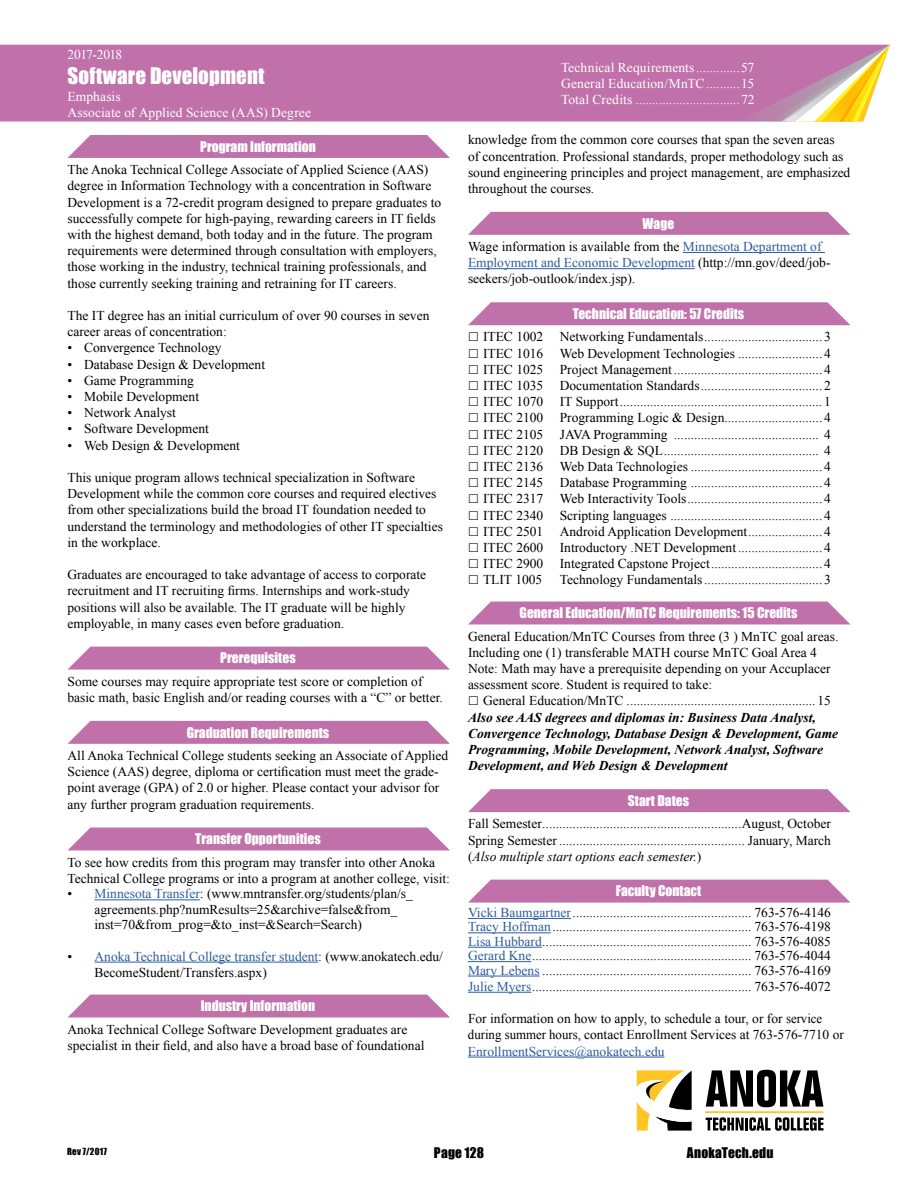
<style>
.page{position:relative;width:918px;height:1188px;background:#fff}
.page>*{position:absolute;margin:0;border:0;box-sizing:border-box;transform-origin:0 0}
.t1{font:21px "Impact";letter-spacing:.005em;color:#fff}
.t2{font:13.5px/16.2px "Times New Roman";color:#000}
.t3{font:italic 700 13.5px/16.2px "Times New Roman";color:#000}
.t4{font:13.5px "Impact";color:#fff}
.t5{font:13.5px/16.2px "Times New Roman";letter-spacing:.01em;color:#fff}
.t6{font:13.5px "Times New Roman";color:#2c5d9d}
.t7{font:13.5px "Impact";letter-spacing:.015em;color:#000}
.t8{font:13.5px "Times New Roman";letter-spacing:-.045em;color:#fff}
.t9{font:9px "Impact";letter-spacing:.03em;color:#000}
.s1{color:#2c5d9d}
.s2{font-style:italic}
</style>
<div class="page">
<svg style="left:637px;top:1070px;width:55px;height:61px"></svg>
<svg style="left:706px;top:1117px;width:117px;height:14px"></svg>
<svg style="left:706px;top:1070px;width:117px;height:37px"></svg>
<hr style="left:705px;top:1111px;width:119px;height:2px;background:#ffc522">
<hr style="left:94px;top:900px;width:106px;height:1px;background:#2c5d9d">
<hr style="left:94px;top:962px;width:224px;height:1px;background:#2c5d9d">
<div style="left:67px;top:135px;width:383px;height:23px;background:#c071aa"></div>
<svg style="left:67px;top:647px;width:383px;height:23px;background:#c47bb0"></svg>
<svg style="left:67px;top:721px;width:383px;height:23px;background:#c47aaf"></svg>
<div style="left:68px;top:828px;width:382px;height:22px;background:#c071aa"></div>
<div style="left:68px;top:995px;width:382px;height:22px;background:#c071aa"></div>
<hr style="left:683px;top:252px;width:142px;height:1px;background:#2c5d9d">
<hr style="left:468px;top:268px;width:227px;height:1px;background:#2c5d9d">
<hr style="left:468px;top:918px;width:103px;height:1px;background:#2c5d9d">
<hr style="left:468px;top:933px;width:83px;height:1px;background:#2c5d9d">
<hr style="left:468px;top:947px;width:74px;height:1px;background:#2c5d9d">
<hr style="left:468px;top:961px;width:63px;height:1px;background:#2c5d9d">
<hr style="left:468px;top:976px;width:72px;height:1px;background:#2c5d9d">
<hr style="left:468px;top:992px;width:63px;height:1px;background:#2c5d9d">
<hr style="left:468px;top:1057px;width:196px;height:1px;background:#2c5d9d">
<svg style="left:468px;top:212px;width:382px;height:23px;background:#c47aaf"></svg>
<svg style="left:468px;top:302px;width:382px;height:23px;background:#c47bb0"></svg>
<div style="left:468px;top:602px;width:382px;height:22px;background:#c071aa"></div>
<svg style="left:468px;top:789px;width:382px;height:23px;background:#c47aaf"></svg>
<svg style="left:468px;top:880px;width:382px;height:23px;background:#c47bb0"></svg>
<div style="left:0;top:45px;width:739px;height:76px;background:#c071aa"></div>
<svg style="left:739px;top:45px;width:151px;height:77px;background:#d29fa0"></svg>
<p class="t8" style="left:68px;top:46px;width:56px">2017-2018</p>
<h1 class="t1" style="left:68px;top:60px;width:199px">Software Development</h1>
<p class="t5" style="left:68px;top:88px;width:245px">Emphasis<br>Associate of Applied Science (AAS) Degree</p>
<p class="t4" style="left:200px;top:136px;width:117px">Program Information</p>
<p class="t2" style="left:68px;top:161px;width:375px">The Anoka Technical College Associate of Applied Science (AAS) degree in Information Technology with a concentration in Software Development is a 72-credit program designed to prepare graduates to successfully compete for high-paying, rewarding careers in IT fields with the highest demand, both today and in the future. The program requirements were determined through consultation with employers, those working in the industry, technical training professionals, and those currently seeking training and retraining for IT careers.</p>
<p class="t2" style="left:68px;top:307px;width:363px">The IT degree has an initial curriculum of over 90 courses in seven career areas of concentration:</p>
<p class="t2" style="left:68px;top:340px;width:156px">• Convergence Technology</p>
<p class="t2" style="left:68px;top:356px;width:199px">• Database Design &amp; Development</p>
<p class="t2" style="left:68px;top:372px;width:128px">• Game Programming</p>
<p class="t2" style="left:68px;top:388px;width:133px">• Mobile Development</p>
<p class="t2" style="left:68px;top:404px;width:110px">• Network Analyst</p>
<p class="t2" style="left:68px;top:421px;width:143px">• Software Development</p>
<p class="t2" style="left:68px;top:437px;width:174px">• Web Design &amp; Development</p>
<p class="t2" style="left:68px;top:469px;width:377px">This unique program allows technical specialization in Software Development while the common core courses and required electives from other specializations build the broad IT foundation needed to understand the terminology and methodologies of other IT specialties in the workplace.</p>
<p class="t2" style="left:68px;top:566px;width:360px">Graduates are encouraged to take advantage of access to corporate recruitment and IT recruiting firms. Internships and work-study positions will also be available. The IT graduate will be highly employable, in many cases even before graduation.</p>
<p class="t4" style="left:220px;top:648px;width:77px">Prerequisites</p>
<p class="t2" style="left:68px;top:673px;width:377px">Some courses may require appropriate test score or completion of basic math, basic English and/or reading courses with a “C” or better.</p>
<p class="t4" style="left:187px;top:722px;width:144px">Graduation Requirements</p>
<p class="t2" style="left:68px;top:747px;width:382px">All Anoka Technical College students seeking an Associate of Applied Science (AAS) degree, diploma or certification must meet the grade&shy;point average (GPA) of 2.0 or higher. Please contact your advisor for any further program graduation requirements.</p>
<p class="t4" style="left:195px;top:829px;width:127px">Transfer Opportunities</p>
<p class="t2" style="left:68px;top:854px;width:384px">To see how credits from this program may transfer into other Anoka<br>Technical College programs or into a program at another college, visit:</p>
<p class="t2" style="left:95px;top:886px;width:320px;line-height:15.5px;text-indent:-27px">• <span class="s1">Minnesota Transfer</span>: (www.mntransfer.org/students/plan/s_ agreements.php?numResults=25&amp;archive=false&amp;from_ inst=70&amp;from_prog=&amp;to_inst=&amp;Search=Search)</p>
<p class="t2" style="left:95px;top:948px;width:350px;text-indent:-27px">• <span class="s1">Anoka Technical College transfer student</span>: (www.anokatech.edu/<br>BecomeStudent/Transfers.aspx)</p>
<p class="t4" style="left:201px;top:996px;width:116px">Industry Information</p>
<p class="t2" style="left:68px;top:1021px;width:358px">Anoka Technical College Software Development graduates are specialist in their field, and also have a broad base of foundational</p>
<p class="t5" style="left:561px;top:59px;width:195px;text-align:justify">Technical Requirements.............57<br>General Education/MnTC..........15<br>Total Credits ...............................72</p>
<p class="t2" style="left:468px;top:132px;width:384px">knowledge from the common core courses that span the seven areas<br>of concentration. Professional standards, proper methodology such as sound engineering principles and project management, are emphasized throughout the courses.</p>
<p class="t4" style="left:643px;top:213px;width:33px">Wage</p>
<p class="t2" style="left:468px;top:238px;width:364px">Wage information is available from the <span class="s1">Minnesota Department of<br>Employment and Economic Development</span> (http://mn.gov/deed/job&shy;seekers/job-outlook/index.jsp).</p>
<p class="t4" style="left:573px;top:303px;width:173px">Technical Education: 57 Credits</p>
<p class="t2" style="left:483px;top:329px;width:350px;text-align:justify">ITEC 1002 Networking Fundamentals................................... 3<br>ITEC 1016 Web Development Technologies ......................... 4<br>ITEC 1025 Project Management ............................................ 4<br>ITEC 1035 Documentation Standards.................................... 2<br>ITEC 1070 IT Support............................................................ 1<br>ITEC 2100 Programming Logic &amp; Design............................. 4<br>ITEC 2105 JAVA Programming ........................................... 4<br>ITEC 2120 DB Design &amp; SQL.............................................. 4<br>ITEC 2136 Web Data Technologies ....................................... 4<br>ITEC 2145 Database Programming ....................................... 4<br>ITEC 2317 Web Interactivity Tools........................................ 4<br>ITEC 2340 Scripting languages ............................................. 4<br>ITEC 2501 Android Application Development...................... 4<br>ITEC 2600 Introductory .NET Development......................... 4<br>ITEC 2900 Integrated Capstone Project................................. 4<br>TLIT 1005</p>
<p class="t2" style="left:560px;top:572px;width:273px">Technology Fundamentals................................... 3</p>
<p class="t4" style="left:520px;top:603px;width:279px">General Education/MnTC Requirements: 15 Credits</p>
<p class="t2" style="left:468px;top:628px;width:372px">General Education/MnTC Courses from three (3 ) MnTC goal areas.<br>Including one (1) transferable MATH course MnTC Goal Area 4<br>Note: Math may have a prerequisite depending on your Accuplacer assessment score. Student is required to take:</p>
<p class="t2" style="left:483px;top:693px;width:350px">General Education/MnTC ........................................................ 15</p>
<p class="t3" style="left:468px;top:709px;width:372px">Also see AAS degrees and diplomas in: Business Data Analyst, Convergence Technology, Database Design &amp; Development, Game Programming, Mobile Development, Network Analyst, Software Development, and Web Design &amp; Development</p>
<p class="t4" style="left:628px;top:790px;width:63px">Start Dates</p>
<p class="t2" style="left:468px;top:815px;width:365px;text-align:justify">Fall Semester...........................................................August, October Spring Semester ....................................................... January, March (<span class="s2">Also multiple start options each semester.</span>)</p>
<p class="t4" style="left:616px;top:881px;width:87px">Faculty Contact</p>
<p class="t2" style="left:468px;top:905px;width:365px;line-height:14.4px;text-align:justify"><span class="s1">Vicki Baumgartner</span>..................................................... 763-576-4146<br><span class="s1">Tracy Hoffman</span>........................................................... 763-576-4198<br><span class="s1">Lisa Hubbard</span>.............................................................. 763-576-4085<br><span class="s1">Gerard Kne</span>................................................................. 763-576-4044<br><span class="s1">Mary Lebens</span> .............................................................. 763-576-4169</p>
<p class="t2" style="left:468px;top:978px;width:365px"><span class="s1">Julie Myers</span>................................................................. 763-576-4072</p>
<p class="t2" style="left:468px;top:1010px;width:377px">For information on how to apply, to schedule a tour, or for service during summer hours, contact Enrollment Services at 763-576-7710 or</p>
<p class="t6" style="left:468px;top:1042px;width:198px">EnrollmentServices@anokatech.edu</p>
<p class="t9" style="left:67px;top:1144px;width:41px">Rev 7/2017</p>
<p class="t7" style="left:434px;top:1142px;width:52px">Page 128</p>
<p class="t7" style="left:687px;top:1142px;width:88px">AnokaTech.edu</p>
</div>
